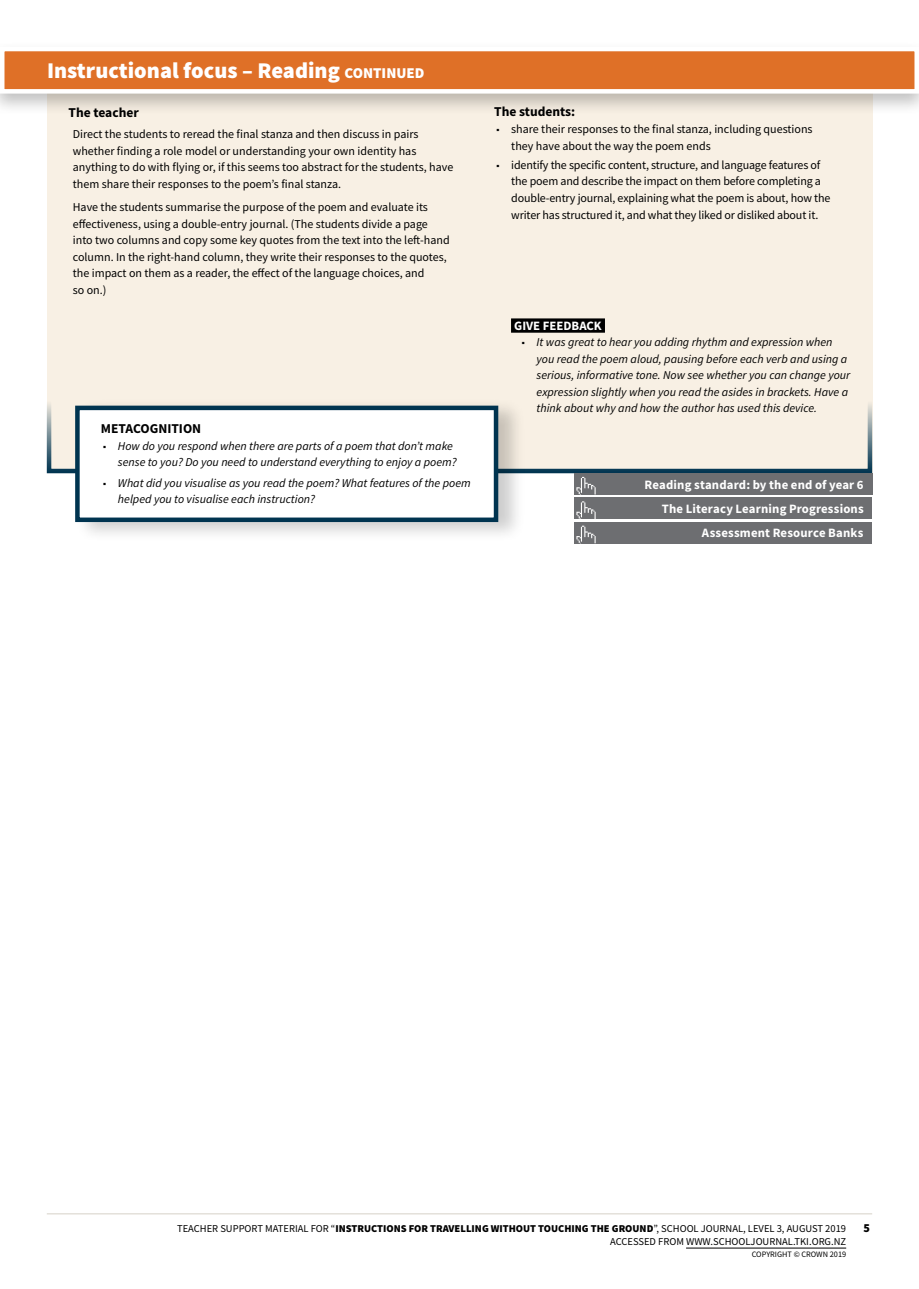
<style>
.page{position:relative;width:919px;height:1289px;background:#fff}
.page>*{position:absolute;margin:0;border:0;box-sizing:border-box;transform-origin:0 0}
.t1{font:900 22.5px "Source Sans Pro";color:#fff}
.t2{font:700 13.5px "Source Sans Pro";color:#000}
.t3{font:700 12.75px/24.3px "Source Sans Pro";letter-spacing:.01em;color:#fff;text-align:right}
.t4{font:12px/16.5px "Source Sans Pro";color:#000}
.t5{font:italic 12px/16.5px "Source Sans Pro";color:#000}
.t6{font:900 12px "Source Sans Pro";color:#000}
.t7{font:10.5px "Source Sans Pro";color:#000}
.t8{font:8.25px "Source Sans Pro";color:#000}
.s1{font-size:15px}
.s2{font-weight:900}
</style>
<div class="page">
<hr style="left:47px;top:1213px;width:825px;height:1px;background:#d6d1c8">
<hr style="left:686px;top:1247px;width:160px;height:1px;background:#000">
<div style="left:47px;top:83px;width:825px;height:390px;background:#f8f0e4"></div>
<div style="left:47px;top:388px;width:825px;height:85px;border:4px solid #003450"></div>
<div style="left:511px;top:318px;width:94px;height:15px;background:#000"></div>
<div style="left:74px;top:397px;width:452px;height:145px;background:#000;opacity:.2"></div>
<div style="left:77px;top:408px;width:419px;height:112px;background:#fff"></div>
<div style="left:75px;top:405px;width:423px;height:117px;border:4px solid #003450"></div>
<div style="left:598px;top:497px;width:274px;height:22px;background:#6d6e71"></div>
<div style="left:574px;top:497px;width:26px;height:22px;background:#6d6e71"></div>
<svg style="left:576px;top:501px;width:19px;height:18px"></svg>
<div style="left:598px;top:522px;width:273px;height:21px;background:#6d6e71"></div>
<div style="left:574px;top:522px;width:26px;height:21px;background:#6d6e71"></div>
<svg style="left:576px;top:525px;width:19px;height:18px"></svg>
<div style="left:596px;top:473px;width:276px;height:21px;background:#6d6e71"></div>
<div style="left:574px;top:473px;width:26px;height:21px;background:#6d6e71"></div>
<svg style="left:576px;top:477px;width:19px;height:17px"></svg>
<div style="left:0;top:41px;width:918px;height:75px;background:#000;opacity:.25"></div>
<div style="left:2px;top:49px;width:914px;height:42px;background:#df7027"></div>
<div style="left:0;top:47px;width:918px;height:47px;border:4px solid #fff"></div>
<h1 class="t1" style="left:47px;top:54px;width:379px">Instructional focus – Reading <span class="s1">CONTINUED</span></h1>
<p class="t2" style="left:69px;top:104px;width:72px">The teacher</p>
<p class="t4" style="left:73px;top:126px;width:382px">Direct the students to reread the final stanza and then discuss in pairs whether finding a role model or understanding your own identity has anything to do with flying or, if this seems too abstract for the students, have them share their responses to the poem’s final stanza.</p>
<p class="t4" style="left:73px;top:199px;width:378px">Have the students summarise the purpose of the poem and evaluate its effectiveness, using a double-entry journal. (The students divide a page into two columns and copy some key quotes from the text into the left-hand column. In the right-hand column, they write their responses to the quotes, the impact on them as a reader, the effect of the language choices, and<br>so on.)</p>
<p class="t2" style="left:101px;top:419px;width:102px">METACOGNITION</p>
<p class="t5" style="left:118px;top:437px;width:340px;text-indent:-17px">▪ How do you respond when there are parts of a poem that don’t make sense to you? Do you need to understand everything to enjoy a poem?</p>
<p class="t5" style="left:118px;top:474px;width:354px;text-indent:-17px">▪ What did you visualise as you read the poem? What features of the poem helped you to visualise each instruction?</p>
<p class="t2" style="left:494px;top:103px;width:82px">The students:</p>
<p class="t4" style="left:511px;top:121px;width:303px;text-indent:-17px">▪ share their responses to the final stanza, including questions they have about the way the poem ends</p>
<p class="t4" style="left:511px;top:157px;width:320px;text-indent:-17px">▪ identify the specific content, structure, and language features of the poem and describe the impact on them before completing a double-entry journal, explaining what the poem is about, how the writer has structured it, and what they liked or disliked about it.</p>
<p class="t3" style="left:514px;top:313px;width:89px">GIVE FEEDBACK</p>
<p class="t5" style="left:536px;top:334px;width:315px;text-indent:-17px">▪ It was great to hear you adding rhythm and expression when you read the poem aloud, pausing before each verb and using a serious, informative tone. Now see whether you can change your expression slightly when you read the asides in brackets. Have a think about why and how the author has used this device.</p>
<p class="t3" style="left:644px;top:472px;width:220px">Reading standard: by the end of year 6</p>
<p class="t3" style="left:661px;top:496px;width:203px">The Literacy Learning Progressions<br>Assessment Resource Banks</p>
<p class="t7" style="left:177px;top:1221px;width:670px">TEACHER SUPPORT MATERIAL FOR “<span class="s2">INSTRUCTIONS FOR TRAVELLING WITHOUT TOUCHING THE GROUND</span>”, SCHOOL JOURNAL, LEVEL 3, AUGUST 2019</p>
<p class="t6" style="left:863px;top:1219px;width:8px">5</p>
<p class="t7" style="left:610px;top:1234px;width:237px">ACCESSED FROM WWW.SCHOOLJOURNAL.TKI.ORG.NZ</p>
<p class="t8" style="left:751px;top:1248px;width:96px">COPYRIGHT © CROWN 2019</p>
</div>
